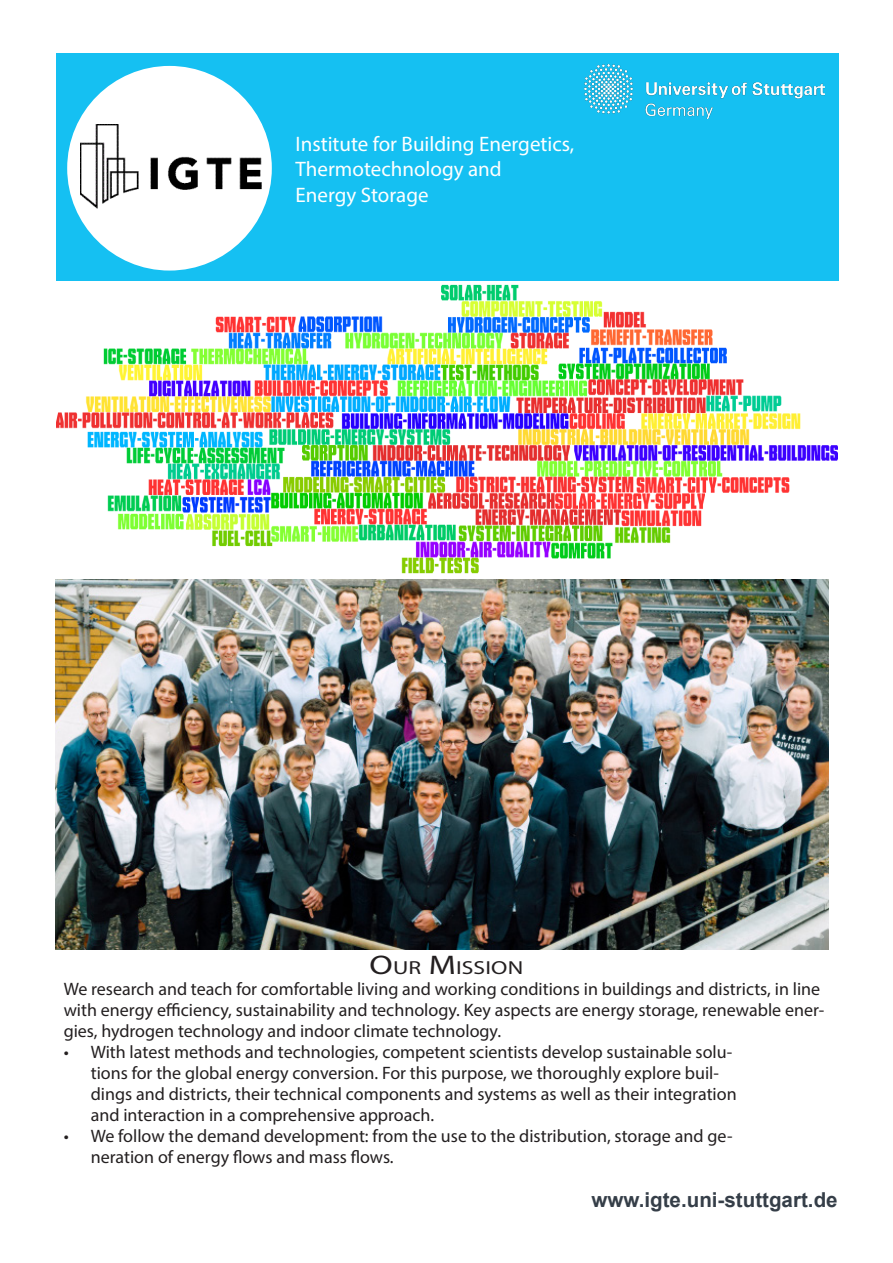
<style>
.page{position:relative;width:893px;height:1263px;background:#fff}
.page>*{position:absolute;margin:0;border:0;box-sizing:border-box;transform-origin:0 0}
.t1{font:21px/25.2px "Myriad Pro";color:#fff}
.t2{font:700 20.55px "Arial";color:#353e48}
.t3{font:18.9px "Myriad Pro";letter-spacing:.005em;color:#231f20;scale:1.25 1}
.t4{font:18px/21px "Myriad Pro";color:#231f20}
.s1{font-size:27px}
</style>
<div class="page">
<div style="left:56px;top:53px;width:782px;height:228px;background:#15c0f2"></div>
<img style="left:55px;top:579px;width:773px;height:370px">
<div style="left:67px;top:66px;width:205px;height:205px;background:#fff;border-radius:50%"></div>
<img style="left:81px;top:125px;width:181px;height:83px">
<img style="left:57px;top:284px;width:781px;height:290px">
<img style="left:585px;top:65px;width:240px;height:53px">
<p class="t1" style="left:296px;top:131px;width:280px">Institute for Building Energetics,<br>Thermotechnology and</p>
<p class="t1" style="left:296px;top:182px;width:135px">Energy Storage</p>
<p class="t3" style="left:370px;top:956px;width:124px"><span class="s1">O</span>UR <span class="s1">M</span>ISSION</p>
<p class="t4" style="left:64px;top:978px;width:762px">We research and teach for comfortable living and working conditions in buildings and districts, in line with energy efficiency, sustainability and technology. Key aspects are energy storage, renewable ener&shy;gies, hydrogen technology and indoor climate technology.</p>
<p class="t4" style="left:91px;top:1041px;width:647px;text-indent:-27px">• With latest methods and technologies, competent scientists develop sustainable solu&shy;tions for the global energy conversion. For this purpose, we thoroughly explore buil&shy;dings and districts, their technical components and systems as well as their integration and interaction in a comprehensive approach.</p>
<p class="t4" style="left:91px;top:1125px;width:643px;text-indent:-27px">• We follow the demand development: from the use to the distribution, storage and ge&shy;neration of energy flows and mass flows.</p>
<p class="t2" style="left:591px;top:1186px;width:248px">www.igte.uni-stuttgart.de</p>
</div>
